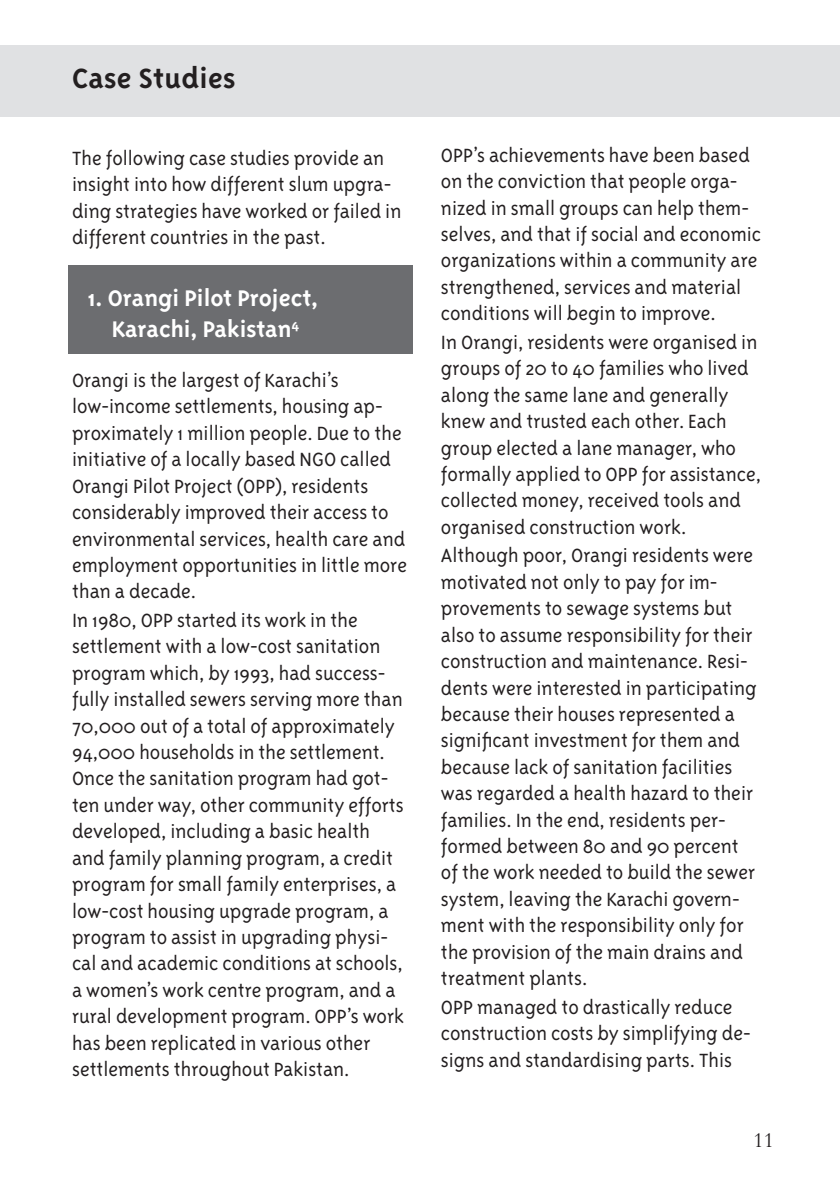
<style>
.page{position:relative;width:840px;height:1191px;background:#fff}
.page>*{position:absolute;margin:0;border:0;box-sizing:border-box;transform-origin:0 0}
.t1{font:700 32px "Triplex Sans";letter-spacing:.01em;color:#231f20}
.t2{font:700 26px/31.2px "Triplex Sans";color:#fff;text-align:center}
.t3{font:300 22px/26.4px "Triplex Sans";color:#231f20}
.t4{font:22px "Garamond";color:#231f20}
</style>
<div class="page">
<div style="left:68px;top:265px;width:344px;height:89px;background:#6c6d70"></div>
<div style="left:0;top:45px;width:839px;height:72px;background:#e0e1e3"></div>
<h1 class="t1" style="left:72px;top:60px;width:165px">Case Studies</h1>
<p class="t3" style="left:72px;top:145px;width:330px">The following case studies provide an insight into how different slum upgra&shy;ding strategies have worked or failed in different countries in the past.</p>
<p class="t2" style="left:88px;top:282px;width:232px">1. Orangi Pilot Project,<br>Karachi, Pakistan<sup>4</sup></p>
<p class="t3" style="left:72px;top:367px;width:336px">Orangi is the largest of Karachi’s low-income settlements, housing ap&shy;proximately 1 million people. Due to the initiative of a locally based NGO called Orangi Pilot Project (OPP), residents considerably improved their access to environmental services, health care and employment opportunities in little more than a decade.</p>
<p class="t3" style="left:72px;top:607px;width:333px">In 1980, OPP started its work in the settlement with a low-cost sanitation program which, by 1993, had success&shy;fully installed sewers serving more than 70,000 out of a total of approximately 94,000 households in the settlement.<br>Once the sanitation program had got&shy;ten under way, other community efforts developed, including a basic health and family planning program, a credit program for small family enterprises, a low-cost housing upgrade program, a program to assist in upgrading physi&shy;cal and academic conditions at schools, a women’s work centre program, and a rural development program. OPP’s work has been replicated in various other settlements throughout Pakistan.</p>
<p class="t3" style="left:440px;top:142px;width:321px">OPP’s achievements have been based on the conviction that people orga&shy;nized in small groups can help them&shy;selves, and that if social and economic organizations within a community are strengthened, services and material conditions will begin to improve.</p>
<p class="t3" style="left:440px;top:329px;width:321px">In Orangi, residents were organised in groups of 20 to 40 families who lived along the same lane and generally knew and trusted each other. Each group elected a lane manager, who formally applied to OPP for assistance, collected money, received tools and organised construction work.</p>
<p class="t3" style="left:440px;top:542px;width:317px">Although poor, Orangi residents were motivated not only to pay for im&shy;provements to sewage systems but also to assume responsibility for their construction and maintenance. Resi&shy;dents were interested in participating because their houses represented a significant investment for them and because lack of sanitation facilities was regarded a health hazard to their families. In the end, residents per&shy;formed between 80 and 90 percent of the work needed to build the sewer system, leaving the Karachi govern&shy;ment with the responsibility only for the provision of the main drains and treatment plants.</p>
<p class="t3" style="left:440px;top:993px;width:311px">OPP managed to drastically reduce construction costs by simplifying de&shy;signs and standardising parts. This</p>
<p class="t4" style="left:753px;top:1125px;width:22px">11</p>
</div>
